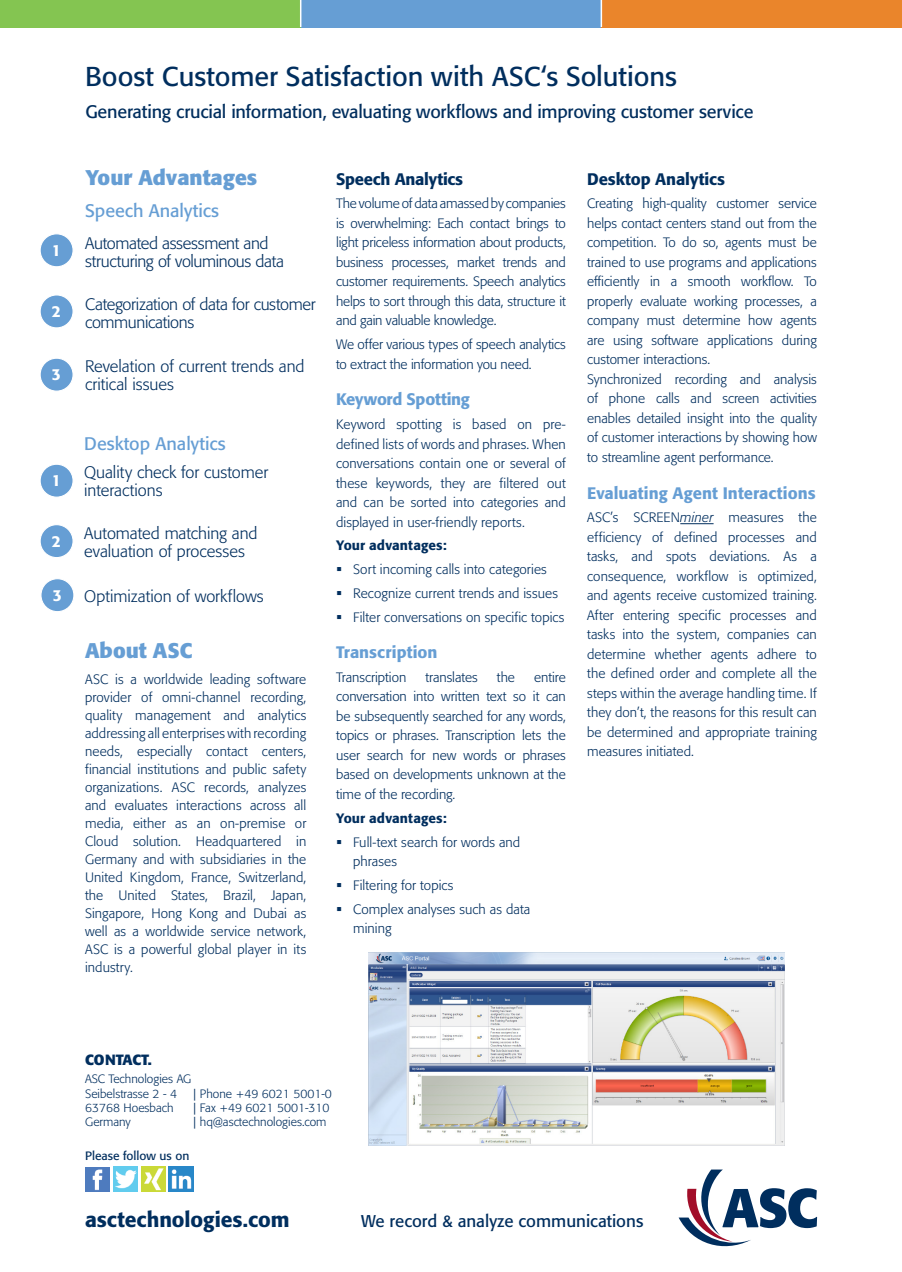
<style>
.page{position:relative;width:902px;height:1272px;background:#fff}
.page>*{position:absolute;margin:0;border:0;box-sizing:border-box;transform-origin:0 0}
.t1{font:27px "Formata BQ";color:#002e5e}
.t2{font:700 21px "Formata BQ";color:#669ed4}
.t3{font:500 21px "Formata BQ";color:#002e5e}
.t4{font:18px "Formata BQ";letter-spacing:-.015em;color:#002e5e}
.t5{font:18px "Formata BQ";color:#669ed4}
.t6{font:16.8px "Formata BQ";color:#002e5e}
.t7{font:300 16.5px/18px "Formata BQ";letter-spacing:-.005em;color:#002e5e}
.t8{font:300 16.5px/18px "Formata BQ";letter-spacing:-.025em;color:#002e5e}
.t9{font:500 16.5px "Formata BQ";color:#669ed4}
.t10{font:500 16.5px "Formata BQ";letter-spacing:-.01em;color:#002e5e}
.t11{font:500 16.5px "Formata BQ";letter-spacing:-.02em;color:#669ed4}
.t12{font:500 15.9px "Formata BQ";color:#fff}
.t13{font:700 14.7px "Formata BQ";color:#002e5e}
.t14{font:300 13.5px/19.5px "Formata BQ";color:#002e5e;text-align:justify}
.t15{font:500 13.5px "Formata BQ";letter-spacing:.01em;color:#002e5e}
.t16{font:300 12px/14.4px "Formata BQ";color:#002e5e}
.t17{font:12px "Formata BQ";color:#002e5e}
.s1{font-style:italic}
</style>
<div class="page">
<hr style="left:680px;top:523px;width:33px;height:1px;background:#002e5e">
<svg style="left:678px;top:1169px;width:139px;height:77px"></svg>
<div style="left:40px;top:295px;width:33px;height:33px;background:#669ed4;border-radius:50%"></div>
<div style="left:40px;top:294px;width:34px;height:34px;border:1px solid #fff;border-radius:50%"></div>
<div style="left:0;top:0;width:300px;height:27px;background:#84c551"></div>
<div style="left:300px;top:0;width:301px;height:27px;background:#669ed4"></div>
<div style="left:601px;top:0;width:300px;height:27px;background:#ea852b"></div>
<svg style="left:300px;top:0;width:1px;height:27px"></svg>
<hr style="left:600px;top:0;width:2px;height:27px;background:#fff">
<div style="left:40px;top:234px;width:33px;height:33px;background:#669ed4;border-radius:50%"></div>
<div style="left:40px;top:233px;width:34px;height:34px;border:1px solid #fff;border-radius:50%"></div>
<div style="left:40px;top:358px;width:33px;height:33px;background:#669ed4;border-radius:50%"></div>
<div style="left:40px;top:357px;width:34px;height:35px;border:1px solid #fff;border-radius:50%"></div>
<div style="left:40px;top:524px;width:33px;height:33px;background:#669ed4;border-radius:50%"></div>
<div style="left:40px;top:524px;width:34px;height:34px;border:1px solid #fff;border-radius:50%"></div>
<div style="left:40px;top:464px;width:33px;height:33px;background:#669ed4;border-radius:50%"></div>
<div style="left:40px;top:463px;width:34px;height:34px;border:1px solid #fff;border-radius:50%"></div>
<div style="left:41px;top:578px;width:33px;height:33px;background:#669ed4;border-radius:50%"></div>
<div style="left:40px;top:578px;width:34px;height:34px;border:1px solid #fff;border-radius:50%"></div>
<img style="left:169px;top:1166px;width:24px;height:24px">
<img style="left:113px;top:1166px;width:25px;height:24px">
<img style="left:141px;top:1166px;width:24px;height:24px">
<img style="left:85px;top:1167px;width:24px;height:24px">
<img style="left:369px;top:952px;width:415px;height:193px">
<p class="t12" style="left:52px;top:240px;width:11px">1</p>
<p class="t12" style="left:52px;top:302px;width:11px">2</p>
<p class="t12" style="left:52px;top:365px;width:11px">3</p>
<p class="t12" style="left:52px;top:471px;width:11px">1</p>
<p class="t12" style="left:52px;top:531px;width:11px">2</p>
<p class="t12" style="left:53px;top:585px;width:11px">3</p>
<h1 class="t1" style="left:85px;top:60px;width:593px">Boost Customer Satisfaction with ASC‘s Solutions</h1>
<h3 class="t4" style="left:85px;top:100px;width:669px">Generating crucial information, evaluating workflows and improving customer service</h3>
<h2 class="t2" style="left:85px;top:164px;width:173px">Your Advantages</h2>
<h3 class="t5" style="left:85px;top:200px;width:135px">Speech Analytics</h3>
<p class="t8" style="left:85px;top:234px;width:200px">Automated assessment and structuring of voluminous data</p>
<p class="t7" style="left:85px;top:295px;width:232px">Categorization of data for customer communications</p>
<p class="t7" style="left:85px;top:358px;width:221px">Revelation of current trends and critical issues</p>
<h3 class="t5" style="left:84px;top:432px;width:143px">Desktop Analytics</h3>
<p class="t7" style="left:84px;top:463px;width:185px">Quality check for customer interactions</p>
<p class="t7" style="left:84px;top:524px;width:175px">Automated matching and evaluation of processes</p>
<p class="t7" style="left:84px;top:587px;width:181px">Optimization of workflows</p>
<h2 class="t2" style="left:85px;top:637px;width:109px">About ASC</h2>
<p class="t14" style="left:85px;top:670px;width:223px;line-height:18px">ASC is a worldwide leading software provider of omni-channel recording, quality management and analytics addressing all enterprises with recording needs, especially contact centers, financial institutions and public safety organizations. ASC records, analyzes and evaluates interactions across all media, either as an on-premise or Cloud solution. Headquartered in Germany and with subsidiaries in the United Kingdom, France, Switzerland, the United States, Brazil, Japan, Singapore, Hong Kong and Dubai as well as a worldwide service network, ASC is a powerful global player in its industry.</p>
<p class="t10" style="left:336px;top:169px;width:128px">Speech Analytics</p>
<p class="t14" style="left:336px;top:194px;width:231px">The volume of data amassed by companies is overwhelming: Each contact brings to light priceless information about products, business processes, market trends and customer requirements. Speech analytics helps to sort through this data, structure it and gain valuable knowledge.</p>
<p class="t14" style="left:336px;top:335px;width:231px">We offer various types of speech analytics to extract the information you need.</p>
<p class="t11" style="left:336px;top:389px;width:135px">Keyword Spotting</p>
<p class="t14" style="left:336px;top:414px;width:231px">Keyword spotting is based on pre&shy;defined lists of words and phrases. When conversations contain one or several of these keywords, they are filtered out and can be sorted into categories and displayed in user-friendly reports.</p>
<p class="t15" style="left:336px;top:537px;width:112px">Your advantages:</p>
<p class="t14" style="left:353px;top:557px;width:213px;line-height:23.7px;text-align:left">Sort incoming calls into categories<br>Recognize current trends and issues<br>Filter conversations on specific topics</p>
<p class="t9" style="left:336px;top:642px;width:103px">Transcription</p>
<p class="t14" style="left:336px;top:667px;width:72px">Transcription</p>
<p class="t14" style="left:425px;top:667px;width:54px">translates</p>
<p class="t14" style="left:497px;top:667px;width:19px">the</p>
<p class="t14" style="left:336px;top:667px;width:231px;text-indent:198px">entire conversation into written text so it can be subsequently searched for any words, topics or phrases. Transcription lets the user search for new words or phrases based on developments unknown at the time of the recording.</p>
<p class="t15" style="left:336px;top:809px;width:112px">Your advantages:</p>
<p class="t14" style="left:353px;top:832px;width:168px">Full-text search for words and phrases</p>
<p class="t14" style="left:353px;top:873px;width:179px;line-height:23.7px">Filtering for topics<br>Complex analyses such as data</p>
<p class="t14" style="left:353px;top:918px;width:40px">mining</p>
<p class="t10" style="left:587px;top:169px;width:139px">Desktop Analytics</p>
<p class="t14" style="left:587px;top:194px;width:231px;text-align:left">Creating high-quality customer service helps contact centers stand out from the competition. To do so, agents must be trained to use programs and applications efficiently in a smooth workflow. To properly evaluate working processes, a company must determine how agents are using software applications during customer interactions.<br>Synchronized recording and analysis of phone calls and screen activities enables detailed insight into the quality of customer interactions by showing how to streamline agent performance.</p>
<p class="t9" style="left:587px;top:482px;width:230px">Evaluating Agent Interactions</p>
<p class="t14" style="left:587px;top:508px;width:231px">ASC’s SCREEN<span class="s1">miner</span> measures the efficiency of defined processes and tasks, and spots deviations. As a consequence, workflow is optimized, and agents receive customized training.<br>After entering specific processes and tasks into the system, companies can determine whether agents adhere to the defined order and complete all the steps within the average handling time. If they don’t, the reasons for this result can be determined and appropriate training measures initiated.</p>
<p class="t13" style="left:85px;top:1050px;width:68px">CONTACT.</p>
<p class="t16" style="left:85px;top:1071px;width:108px">ASC Technologies AG<br>Seibelstrasse 2 - 4</p>
<p class="t16" style="left:193px;top:1086px;width:140px">| Phone +49 6021 5001-0</p>
<p class="t16" style="left:85px;top:1100px;width:90px">63768 Hoesbach</p>
<p class="t16" style="left:193px;top:1100px;width:138px">| Fax +49 6021 5001-310</p>
<p class="t16" style="left:85px;top:1115px;width:47px">Germany</p>
<p class="t16" style="left:193px;top:1115px;width:135px">| hq@asctechnologies.com</p>
<p class="t17" style="left:85px;top:1148px;width:106px">Please follow us on</p>
<h2 class="t3" style="left:85px;top:1206px;width:206px">asctechnologies.com</h2>
<p class="t6" style="left:361px;top:1210px;width:284px">We record &amp; analyze communications</p>
</div>
